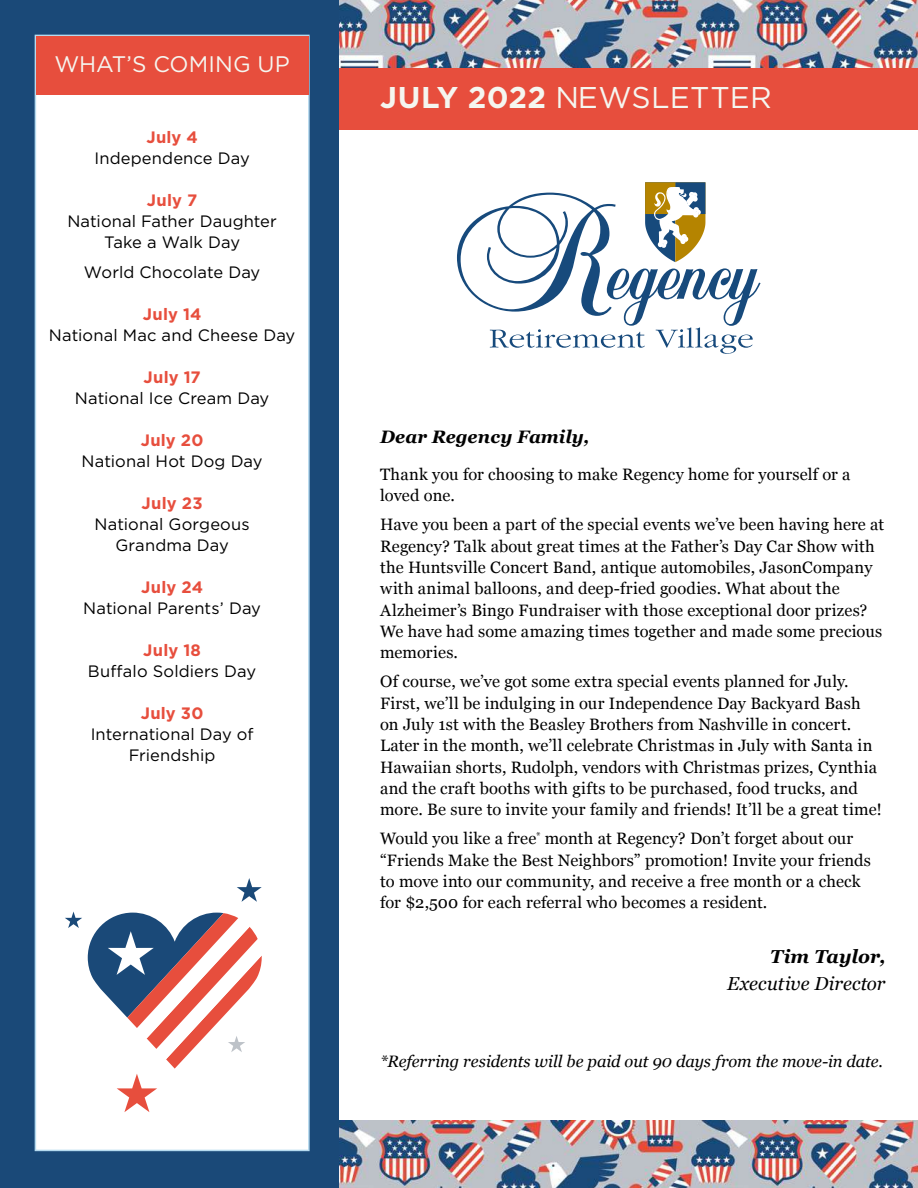
<style>
.page{position:relative;width:918px;height:1188px;background:#fff}
.page>*{position:absolute;margin:0;border:0;box-sizing:border-box;transform-origin:0 0}
.t1{font:30px "Gotham";color:#f5f6f0}
.t2{font:22.5px "Gotham";letter-spacing:.005em;color:#f5f6f0}
.t3{font:italic 18.75px "Georgia";color:#000}
.t4{font:italic 700 18.75px "Georgia";letter-spacing:.005em;color:#000}
.t5{font:italic 700 18px "Georgia";color:#000}
.t6{font:16.5px/21.3px "Georgia";letter-spacing:.01em;color:#000}
.t7{font:16.5px/21px "Gotham";letter-spacing:.005em;color:#000;text-align:center}
.t8{font:italic 16.5px "Georgia";letter-spacing:-.005em;color:#000}
.t9{font:700 16.5px "Gotham";letter-spacing:.01em;color:#e74e3d}
.s1{font-weight:700}
</style>
<div class="page">
<div style="left:0;top:64px;width:918px;height:66px;background:#e74e3d"></div>
<img style="left:339px;top:0;width:579px;height:68px">
<img style="left:339px;top:1120px;width:579px;height:68px">
<div style="left:0;top:0;width:339px;height:1188px;background:#1a4978"></div>
<div style="left:35px;top:35px;width:275px;height:1116px;background:#fff;border:2px solid #b5daef"></div>
<div style="left:36px;top:36px;width:272px;height:59px;background:#e74e3d"></div>
<svg style="left:237px;top:878px;width:25px;height:24px"></svg>
<svg style="left:65px;top:912px;width:17px;height:16px"></svg>
<svg style="left:88px;top:913px;width:174px;height:199px"></svg>
<svg style="left:457px;top:182px;width:304px;height:172px"></svg>
<h2 class="t2" style="left:54px;top:49px;width:237px">WHAT’S COMING UP</h2>
<p class="t9" style="left:146px;top:126px;width:53px">July 4</p>
<p class="t7" style="left:94px;top:147px;width:157px">Independence Day</p>
<p class="t9" style="left:147px;top:189px;width:52px">July 7</p>
<p class="t7" style="left:67px;top:210px;width:211px">National Father Daughter<br>Take a Walk Day</p>
<p class="t7" style="left:84px;top:261px;width:178px">World Chocolate Day</p>
<p class="t9" style="left:143px;top:303px;width:60px">July 14</p>
<p class="t7" style="left:49px;top:324px;width:248px">National Mac and Cheese Day</p>
<p class="t9" style="left:144px;top:366px;width:59px">July 17</p>
<p class="t7" style="left:75px;top:387px;width:196px">National Ice Cream Day</p>
<p class="t9" style="left:141px;top:429px;width:64px">July 20</p>
<p class="t7" style="left:82px;top:450px;width:182px">National Hot Dog Day</p>
<p class="t9" style="left:142px;top:492px;width:62px">July 23</p>
<p class="t7" style="left:95px;top:513px;width:156px">National Gorgeous<br>Grandma Day</p>
<p class="t9" style="left:141px;top:576px;width:63px">July 24</p>
<p class="t7" style="left:83px;top:597px;width:179px">National Parents’ Day</p>
<p class="t9" style="left:143px;top:639px;width:59px">July 18</p>
<p class="t7" style="left:88px;top:660px;width:170px">Buffalo Soldiers Day</p>
<p class="t9" style="left:141px;top:702px;width:64px">July 30</p>
<p class="t7" style="left:91px;top:723px;width:164px">International Day of<br>Friendship</p>
<h1 class="t1" style="left:380px;top:78px;width:393px"><span class="s1">JULY 2022</span> NEWSLETTER</h1>
<p class="t5" style="left:380px;top:424px;width:211px">Dear Regency Family,</p>
<p class="t6" style="left:380px;top:463px;width:472px">Thank you for choosing to make Regency home for yourself or a loved one.</p>
<p class="t6" style="left:380px;top:513px;width:506px">Have you been a part of the special events we’ve been having here at Regency? Talk about great times at the Father’s Day Car Show with the Huntsville Concert Band, antique automobiles, JasonCompany with animal balloons, and deep-fried goodies. What about the Alzheimer’s Bingo Fundraiser with those exceptional door prizes?<br>We have had some amazing times together and made some precious memories.</p>
<p class="t6" style="left:380px;top:670px;width:503px">Of course, we’ve got some extra special events planned for July.<br>First, we’ll be indulging in our Independence Day Backyard Bash on July 1st with the Beasley Brothers from Nashville in concert.<br>Later in the month, we’ll celebrate Christmas in July with Santa in Hawaiian shorts, Rudolph, vendors with Christmas prizes, Cynthia and the craft booths with gifts to be purchased, food trucks, and more. Be sure to invite your family and friends! It’ll be a great time!</p>
<p class="t6" style="left:380px;top:827px;width:492px">Would you like a free<sup>*</sup> month at Regency? Don’t forget about our “Friends Make the Best Neighbors” promotion! Invite your friends to move into our community, and receive a free month or a check for $2,500 for each referral who becomes a resident.</p>
<p class="t4" style="left:770px;top:942px;width:117px">Tim Taylor,</p>
<p class="t3" style="left:727px;top:969px;width:160px">Executive Director</p>
<p class="t8" style="left:380px;top:1049px;width:504px">*Referring residents will be paid out 90 days from the move-in date.</p>
</div>
